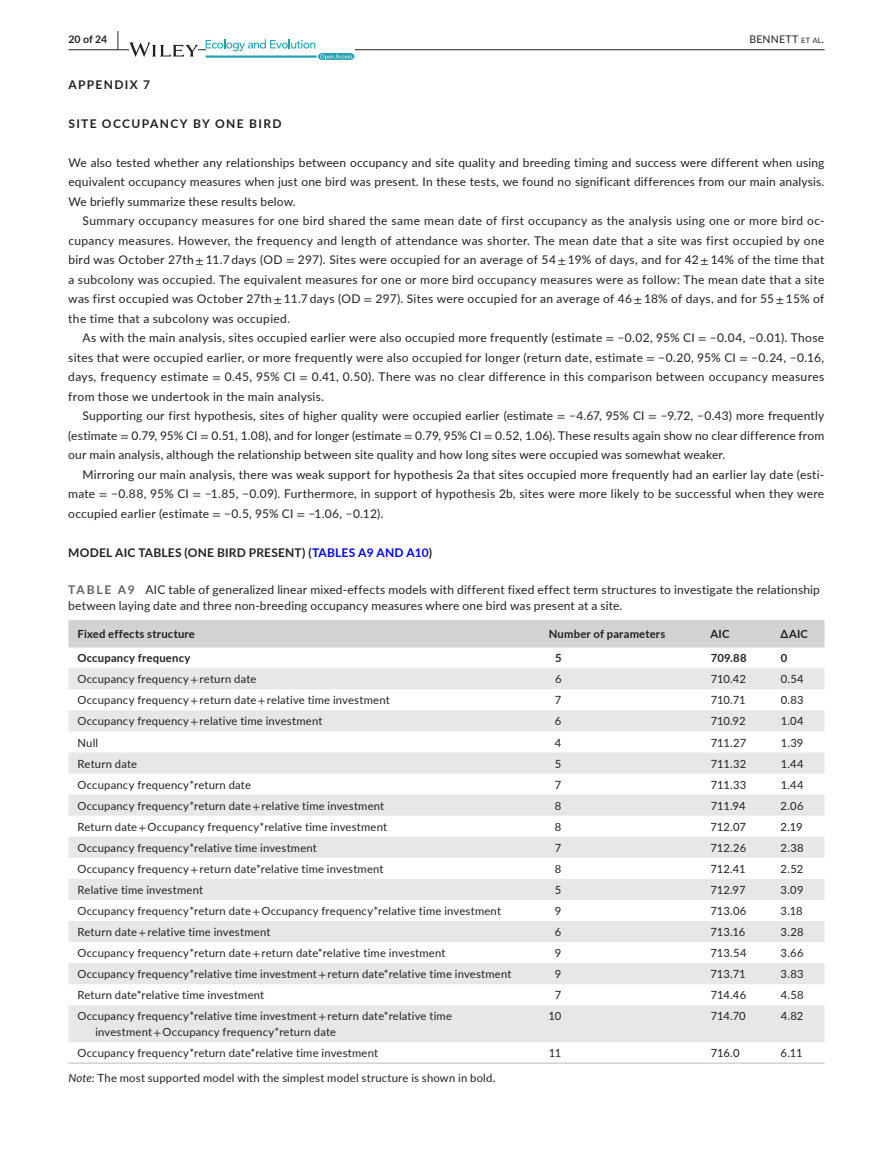
<style>
.page{position:relative;width:893px;height:1174px;background:#fff}
.page>*{position:absolute;margin:0;border:0;box-sizing:border-box;transform-origin:0 0}
.t1{font:12px/19.5px "Lato";letter-spacing:.015em;color:#231f20;text-align:justify}
.t2{font:700 12px "Lato";letter-spacing:.02em;color:#231f20}
.t3{font:700 12px "Lato";letter-spacing:.115em;color:#231f20}
.t4{font:11.25px/15.8px "Lato";letter-spacing:.015em;color:#231f20}
.t5{font:700 11.25px "Lato";letter-spacing:.02em;color:#231f20}
.t6{font:10.5px "Lato";letter-spacing:.02em;color:#231f20}
.t7{font:700 10.5px "Lato";color:#231f20}
.s1{font-size:19.5px}
.s2{font-size:7.35px}
.s3{font-family:"STIX"}
.s4{color:#00f}
.s5{font-weight:700;color:#636366}
.s6{font-style:italic}
</style>
<div class="page">
<hr style="left:68px;top:49px;width:756px;height:1px;background:#231f20">
<svg style="left:129px;top:42px;width:69px;height:15px"></svg>
<svg style="left:206px;top:39px;width:148px;height:21px"></svg>
<div style="left:68px;top:620px;width:756px;height:27px;background:#d1d2d4"></div>
<svg style="left:68px;top:668px;width:756px;height:374px;fill:#e6e7e9"></svg>
<hr style="left:68px;top:1062px;width:472px;height:2px;background:#d1d2d4">
<hr style="left:540px;top:1062px;width:161px;height:2px;background:#d1d2d4">
<hr style="left:701px;top:1062px;width:71px;height:2px;background:#d1d2d4">
<hr style="left:772px;top:1062px;width:52px;height:2px;background:#d1d2d4">
<p class="t7" style="left:68px;top:31px;width:52px">20 of 24 <span class="s1">|</span></p>
<p class="t6" style="left:749px;top:31px;width:77px">BENNETT <span class="s2">et al</span>.</p>
<p class="t3" style="left:68px;top:75px;width:83px">APPENDIX 7</p>
<p class="t3" style="left:68px;top:114px;width:215px">SITE OCCUPANCY BY ONE BIRD</p>
<p class="t1" style="left:68px;top:152px;width:758px">We also tested whether any relationships between occupancy and site quality and breeding timing and success were different when using equivalent occupancy measures when just one bird was present. In these tests, we found no significant differences from our main analysis.<br>We briefly summarize these results below.</p>
<p class="t1" style="left:68px;top:210px;width:758px;text-indent:14px">Summary occupancy measures for one bird shared the same mean date of first occupancy as the analysis using one or more bird oc&shy;cupancy measures. However, the frequency and length of attendance was shorter. The mean date that a site was first occupied by one bird was October 27th <span class="s3">±</span> 11.7 days (OD <span class="s3">=</span> 297). Sites were occupied for an average of 54 <span class="s3">±</span> 19% of days, and for 42 <span class="s3">±</span> 14% of the time that a subcolony was occupied. The equivalent measures for one or more bird occupancy measures were as follow: The mean date that a site was first occupied was October 27th <span class="s3">±</span> 11.7 days (OD <span class="s3">=</span> 297). Sites were occupied for an average of 46 <span class="s3">±</span> 18% of days, and for 55 <span class="s3">±</span> 15% of the time that a subcolony was occupied.</p>
<p class="t1" style="left:68px;top:327px;width:758px;text-indent:14px">As with the main analysis, sites occupied earlier were also occupied more frequently (estimate <span class="s3">=</span> −0.02, 95% CI <span class="s3">=</span> −0.04, −0.01). Those sites that were occupied earlier, or more frequently were also occupied for longer (return date, estimate <span class="s3">=</span> −0.20, 95% CI <span class="s3">=</span> −0.24, −0.16, days, frequency estimate <span class="s3">=</span> 0.45, 95% CI <span class="s3">=</span> 0.41, 0.50). There was no clear difference in this comparison between occupancy measures from those we undertook in the main analysis.</p>
<p class="t1" style="left:68px;top:405px;width:757px;text-indent:14px">Supporting our first hypothesis, sites of higher quality were occupied earlier (estimate <span class="s3">=</span> −4.67, 95% CI <span class="s3">=</span> −9.72, −0.43) more frequently (estimate <span class="s3">=</span> 0.79, 95% CI <span class="s3">=</span> 0.51, 1.08), and for longer (estimate <span class="s3">=</span> 0.79, 95% CI <span class="s3">=</span> 0.52, 1.06). These results again show no clear difference from our main analysis, although the relationship between site quality and how long sites were occupied was somewhat weaker.</p>
<p class="t1" style="left:68px;top:464px;width:758px;text-indent:14px">Mirroring our main analysis, there was weak support for hypothesis 2a that sites occupied more frequently had an earlier lay date (esti&shy;mate <span class="s3">=</span> −0.88, 95% CI <span class="s3">=</span> −1.85, −0.09). Furthermore, in support of hypothesis 2b, sites were more likely to be successful when they were occupied earlier (estimate <span class="s3">=</span> −0.5, 95% CI <span class="s3">=</span> −1.06, −0.12).</p>
<p class="t2" style="left:68px;top:543px;width:365px">MODEL AIC TABLES (ONE BIRD PRESENT) (<span class="s4">TABLES A9 AND A10</span>)</p>
<p class="t1" style="left:68px;top:580px;width:753px;line-height:16.5px"><span class="s5">TABLE A9</span> AIC table of generalized linear mixed-effects models with different fixed effect term structures to investigate the relationship between laying date and three non-breeding occupancy measures where one bird was present at a site.</p>
<p class="t5" style="left:77px;top:626px;width:119px">Fixed effects structure</p>
<p class="t5" style="left:549px;top:626px;width:118px">Number of parameters</p>
<p class="t5" style="left:710px;top:626px;width:21px">AIC</p>
<p class="t5" style="left:781px;top:626px;width:29px">∆AIC</p>
<p class="t5" style="left:77px;top:650px;width:114px">Occupancy frequency</p>
<p class="t5" style="left:555px;top:650px;width:8px">5</p>
<p class="t5" style="left:711px;top:650px;width:37px">709.88</p>
<p class="t5" style="left:781px;top:650px;width:8px">0</p>
<p class="t4" style="left:77px;top:671px;width:180px">Occupancy frequency <span class="s3">+</span> return date</p>
<p class="t4" style="left:555px;top:671px;width:8px">6</p>
<p class="t4" style="left:711px;top:671px;width:37px">710.42</p>
<p class="t4" style="left:781px;top:671px;width:25px">0.54</p>
<p class="t4" style="left:77px;top:692px;width:314px">Occupancy frequency <span class="s3">+</span> return date <span class="s3">+</span> relative time investment</p>
<p class="t4" style="left:555px;top:692px;width:8px">7</p>
<p class="t4" style="left:711px;top:692px;width:36px">710.71</p>
<p class="t4" style="left:781px;top:692px;width:25px">0.83</p>
<p class="t4" style="left:77px;top:713px;width:246px">Occupancy frequency <span class="s3">+</span> relative time investment</p>
<p class="t4" style="left:555px;top:713px;width:8px">6</p>
<p class="t4" style="left:711px;top:713px;width:37px">710.92</p>
<p class="t4" style="left:781px;top:713px;width:25px">1.04</p>
<p class="t4" style="left:77px;top:734px;width:22px">Null</p>
<p class="t4" style="left:555px;top:734px;width:8px">4</p>
<p class="t4" style="left:711px;top:734px;width:37px">711.27</p>
<p class="t4" style="left:781px;top:734px;width:24px">1.39</p>
<p class="t4" style="left:77px;top:755px;width:61px">Return date</p>
<p class="t4" style="left:555px;top:755px;width:8px">5</p>
<p class="t4" style="left:711px;top:755px;width:37px">711.32</p>
<p class="t4" style="left:781px;top:755px;width:25px">1.44</p>
<p class="t4" style="left:77px;top:776px;width:175px">Occupancy frequency*return date</p>
<p class="t4" style="left:555px;top:776px;width:8px">7</p>
<p class="t4" style="left:711px;top:776px;width:37px">711.33</p>
<p class="t4" style="left:781px;top:776px;width:25px">1.44</p>
<p class="t4" style="left:77px;top:797px;width:308px">Occupancy frequency*return date <span class="s3">+</span> relative time investment</p>
<p class="t4" style="left:555px;top:797px;width:8px">8</p>
<p class="t4" style="left:711px;top:797px;width:36px">711.94</p>
<p class="t4" style="left:781px;top:797px;width:24px">2.06</p>
<p class="t4" style="left:77px;top:818px;width:311px">Return date <span class="s3">+</span> Occupancy frequency*relative time investment</p>
<p class="t4" style="left:555px;top:818px;width:8px">8</p>
<p class="t4" style="left:710px;top:818px;width:37px">712.07</p>
<p class="t4" style="left:781px;top:818px;width:23px">2.19</p>
<p class="t4" style="left:77px;top:839px;width:241px">Occupancy frequency*relative time investment</p>
<p class="t4" style="left:555px;top:839px;width:8px">7</p>
<p class="t4" style="left:710px;top:839px;width:37px">712.26</p>
<p class="t4" style="left:781px;top:839px;width:25px">2.38</p>
<p class="t4" style="left:77px;top:860px;width:308px">Occupancy frequency <span class="s3">+</span> return date*relative time investment</p>
<p class="t4" style="left:555px;top:860px;width:8px">8</p>
<p class="t4" style="left:710px;top:860px;width:37px">712.41</p>
<p class="t4" style="left:781px;top:860px;width:24px">2.52</p>
<p class="t4" style="left:77px;top:881px;width:127px">Relative time investment</p>
<p class="t4" style="left:555px;top:881px;width:8px">5</p>
<p class="t4" style="left:710px;top:881px;width:37px">712.97</p>
<p class="t4" style="left:781px;top:881px;width:24px">3.09</p>
<p class="t4" style="left:77px;top:902px;width:425px">Occupancy frequency*return date <span class="s3">+</span> Occupancy frequency*relative time investment</p>
<p class="t4" style="left:555px;top:902px;width:8px">9</p>
<p class="t4" style="left:711px;top:902px;width:37px">713.06</p>
<p class="t4" style="left:781px;top:902px;width:24px">3.18</p>
<p class="t4" style="left:77px;top:923px;width:194px">Return date <span class="s3">+</span> relative time investment</p>
<p class="t4" style="left:555px;top:923px;width:8px">6</p>
<p class="t4" style="left:711px;top:923px;width:36px">713.16</p>
<p class="t4" style="left:781px;top:923px;width:24px">3.28</p>
<p class="t4" style="left:77px;top:944px;width:370px">Occupancy frequency*return date <span class="s3">+</span> return date*relative time investment</p>
<p class="t4" style="left:555px;top:944px;width:8px">9</p>
<p class="t4" style="left:711px;top:944px;width:37px">713.54</p>
<p class="t4" style="left:781px;top:944px;width:24px">3.66</p>
<p class="t4" style="left:77px;top:965px;width:436px">Occupancy frequency*relative time investment <span class="s3">+</span> return date*relative time investment</p>
<p class="t4" style="left:555px;top:965px;width:8px">9</p>
<p class="t4" style="left:711px;top:965px;width:37px">713.71</p>
<p class="t4" style="left:781px;top:965px;width:25px">3.83</p>
<p class="t4" style="left:77px;top:987px;width:188px">Return date*relative time investment</p>
<p class="t4" style="left:555px;top:987px;width:8px">7</p>
<p class="t4" style="left:711px;top:987px;width:37px">714.46</p>
<p class="t4" style="left:781px;top:987px;width:24px">4.58</p>
<p class="t4" style="left:95px;top:1008px;width:358px;text-indent:-18px">Occupancy frequency*relative time investment <span class="s3">+</span> return date*relative time investment <span class="s3">+</span> Occupancy frequency*return date</p>
<p class="t4" style="left:549px;top:1008px;width:14px">10</p>
<p class="t4" style="left:711px;top:1008px;width:36px">714.70</p>
<p class="t4" style="left:781px;top:1008px;width:24px">4.82</p>
<p class="t4" style="left:77px;top:1044px;width:302px">Occupancy frequency*return date*relative time investment</p>
<p class="t4" style="left:549px;top:1044px;width:14px">11</p>
<p class="t4" style="left:711px;top:1044px;width:30px">716.0</p>
<p class="t4" style="left:781px;top:1044px;width:23px">6.11</p>
<p class="t4" style="left:68px;top:1069px;width:428px"><span class="s6">Note</span>: The most supported model with the simplest model structure is shown in bold.</p>
</div>
